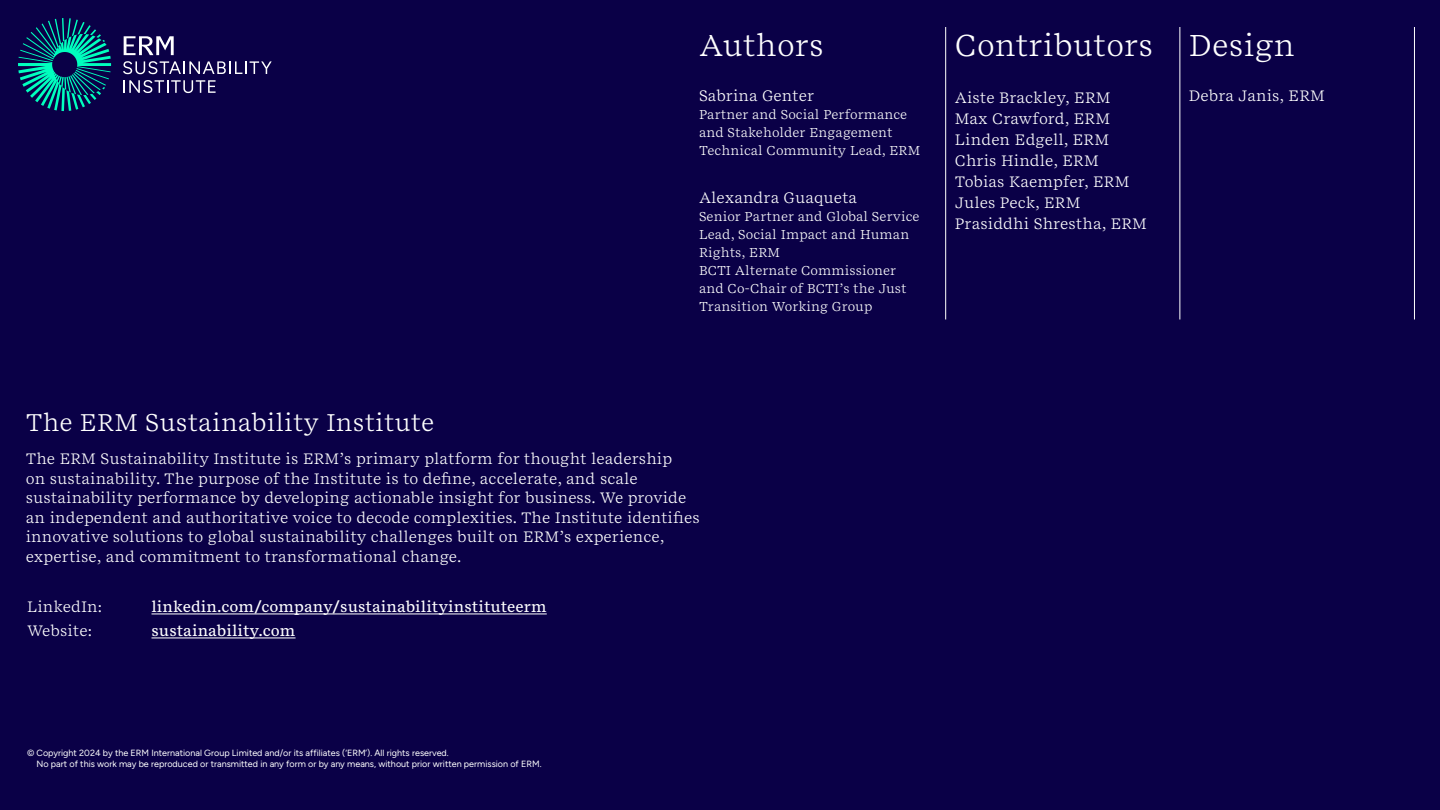
<style>
.page{position:relative;width:1440px;height:810px;background:#0a0047}
.page>*{position:absolute;margin:0;border:0;box-sizing:border-box;transform-origin:0 0}
.Content{font:30px "Spezia Serif Regular C";color:#fff}
.Intro{font:24px "Spezia Serif Regular C";color:#fff}
.Intro-2{font:15px/19.5px "Spezia Serif Regular C";color:#fff}
.Body{font:15px/21px "Spezia Serif Regular C";color:#fff}
.contact{font:15px "Spezia Serif Medium C";color:#fff}
.contact-2{font:15px "Spezia Serif Regular C";color:#fff}
.Body-2{font:12.75px/18px "Spezia Serif Regular C";color:#fff}
.Credit{font:9px/11.7px "Figtree";color:#fff}
</style>
<div class="page">
<svg style="left:123px;top:61px;width:149px;height:13px"></svg>
<svg style="left:124px;top:80px;width:92px;height:13px"></svg>
<svg style="left:124px;top:36px;width:50px;height:19px"></svg>
<svg style="left:18px;top:18px;width:93px;height:93px"></svg>
<hr style="left:152px;top:614px;width:395px;height:1px;background:#fff">
<hr style="left:152px;top:638px;width:144px;height:1px;background:#fff">
<hr style="left:1414px;top:27px;width:1px;height:293px;background:#fff">
<hr style="left:1180px;top:27px;width:1px;height:293px;background:#fff">
<hr style="left:945px;top:27px;width:1px;height:293px;background:#fff">
<p class="Content" style="left:699px;top:24px;width:127px">Authors</p>
<p class="Body" style="left:699px;top:85px;width:117px">Sabrina Genter</p>
<p class="Body-2" style="left:699px;top:106px;width:223px">Partner and Social Performance and Stakeholder Engagement<br>Technical Community Lead, ERM</p>
<p class="Body" style="left:699px;top:187px;width:160px">Alexandra Guaqueta</p>
<p class="Body-2" style="left:699px;top:207px;width:222px">Senior Partner and Global Service<br>Lead, Social Impact and Human<br>Rights, ERM<br>BCTI Alternate Commissioner and Co-Chair of BCTI’s the Just<br>Transition Working Group</p>
<p class="Content" style="left:955px;top:24px;width:200px">Contributors</p>
<p class="Body" style="left:955px;top:87px;width:194px">Aiste Brackley, ERM<br>Max Crawford, ERM<br>Linden Edgell, ERM<br>Chris Hindle, ERM<br>Tobias Kaempfer, ERM<br>Jules Peck, ERM<br>Prasiddhi Shrestha, ERM</p>
<p class="Content" style="left:1189px;top:24px;width:108px">Design</p>
<p class="Body" style="left:1189px;top:85px;width:138px">Debra Janis, ERM</p>
<p class="Intro" style="left:26px;top:406px;width:410px">The ERM Sustainability Institute</p>
<p class="Intro-2" style="left:26px;top:449px;width:676px">The ERM Sustainability Institute is ERM’s primary platform for thought leadership<br>on sustainability. The purpose of the Institute is to define, accelerate, and scale sustainability performance by developing actionable insight for business. We provide an independent and authoritative voice to decode complexities. The Institute identifies innovative solutions to global sustainability challenges built on ERM’s experience, expertise, and commitment to transformational change.</p>
<p class="contact-2" style="left:27px;top:596px;width:77px">LinkedIn:</p>
<p class="contact" style="left:152px;top:596px;width:397px">linkedin.com/company/sustainabilityinstituteerm</p>
<p class="contact-2" style="left:27px;top:620px;width:67px">Website:</p>
<p class="contact" style="left:152px;top:620px;width:146px">sustainability.com</p>
<p class="Credit" style="left:27px;top:747px;width:111px">© Copyright 2024 by the ERM</p>
<p class="Credit" style="left:151px;top:747px;width:203px">I nternational Group Limited and/or its affiliates (‘ERM</p>
<p class="Credit" style="left:37px;top:747px;width:492px;text-indent:329px">’). All rights reserved.<br>N o part of this work may be reproduced or transmitted in any form or by any means, without prior written permission of ERM</p>
<p class="Credit" style="left:540px;top:758px;width:3px">.</p>
</div>
